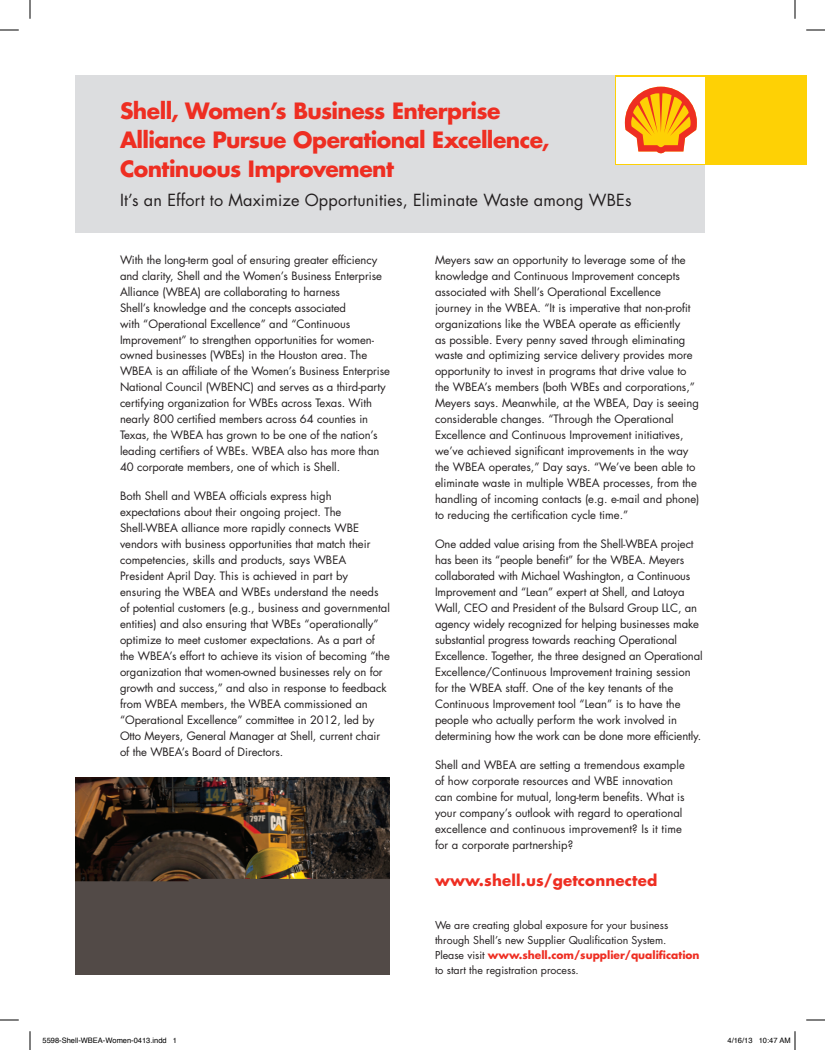
<style>
.page{position:relative;width:825px;height:1050px;background:#fff}
.page>*{position:absolute;margin:0;border:0;box-sizing:border-box;transform-origin:0 0}
.t1{font:700 21.88px/28.8px "Futura";letter-spacing:-.025em;color:#ee2e22}
.t2{font:16.25px "Futura";letter-spacing:.01em;color:#231f20}
.t3{font:700 15px "Futura";letter-spacing:.01em;color:#ee2e22}
.t4{font:11.25px/16px "Futura";color:#231f20}
.t5{font:10.62px/15px "Futura";color:#231f20}
.t6{font:7.5px "Helvetica";color:#000}
.s1{font-weight:700;color:#ee2e22}
</style>
<div class="page">
<div style="left:75px;top:75px;width:630px;height:157px;background:#dcdddf"></div>
<img style="left:75px;top:777px;width:315px;height:198px">
<div style="left:615px;top:75px;width:180px;height:90px;background:#fed105"></div>
<div style="left:617px;top:77px;width:88px;height:86px;background:#fff"></div>
<svg style="left:624px;top:86px;width:73px;height:68px"></svg>
<div style="left:792px;top:75px;width:14px;height:90px;background:#fed105"></div>
<svg style="left:0;top:29px;width:19px;height:2px"></svg>
<svg style="left:806px;top:29px;width:19px;height:2px"></svg>
<svg style="left:0;top:1019px;width:19px;height:2px"></svg>
<svg style="left:806px;top:1019px;width:19px;height:2px"></svg>
<svg style="left:29px;top:0;width:2px;height:19px"></svg>
<svg style="left:29px;top:1031px;width:2px;height:19px"></svg>
<svg style="left:794px;top:0;width:2px;height:19px"></svg>
<svg style="left:794px;top:1031px;width:2px;height:19px"></svg>
<h1 class="t1" style="left:120px;top:96px;width:431px">Shell, Women’s Business Enterprise<br>Alliance Pursue Operational Excellence,<br>Continuous Improvement</h1>
<h2 class="t2" style="left:120px;top:189px;width:513px">It’s an Effort to Maximize Opportunities, Eliminate Waste among WBEs</h2>
<p class="t4" style="left:120px;top:252px;width:271px">With the long-term goal of ensuring greater efficiency and clarity, Shell and the Women’s Business Enterprise Alliance (WBEA) are collaborating to harness<br>Shell’s knowledge and the concepts associated<br>with “Operational Excellence” and “Continuous Improvement” to strengthen opportunities for women&shy;owned businesses (WBEs) in the Houston area. The WBEA is an affiliate of the Women’s Business Enterprise National Council (WBENC) and serves as a third-party certifying organization for WBEs across Texas. With nearly 800 certified members across 64 counties in Texas, the WBEA has grown to be one of the nation’s leading certifiers of WBEs. WBEA also has more than 40 corporate members, one of which is Shell.</p>
<p class="t4" style="left:120px;top:488px;width:272px">Both Shell and WBEA officials express high expectations about their ongoing project. The Shell-WBEA alliance more rapidly connects WBE vendors with business opportunities that match their competencies, skills and products, says WBEA President April Day. This is achieved in part by ensuring the WBEA and WBEs understand the needs of potential customers (e.g., business and governmental entities) and also ensuring that WBEs “operationally” optimize to meet customer expectations. As a part of the WBEA’s effort to achieve its vision of becoming “the organization that women-owned businesses rely on for growth and success,” and also in response to feedback from WBEA members, the WBEA commissioned an “Operational Excellence” committee in 2012, led by Otto Meyers, General Manager at Shell, current chair of the WBEA’s Board of Directors.</p>
<p class="t4" style="left:435px;top:252px;width:266px">Meyers saw an opportunity to leverage some of the knowledge and Continuous Improvement concepts associated with Shell’s Operational Excellence journey in the WBEA. “It is imperative that non-profit organizations like the WBEA operate as efficiently<br>as possible. Every penny saved through eliminating waste and optimizing service delivery provides more opportunity to invest in programs that drive value to the WBEA’s members (both WBEs and corporations,” Meyers says. Meanwhile, at the WBEA, Day is seeing considerable changes. “Through the Operational Excellence and Continuous Improvement initiatives, we’ve achieved significant improvements in the way the WBEA operates,” Day says. “We’ve been able to eliminate waste in multiple WBEA processes, from the handling of incoming contacts (e.g. e-mail and phone) to reducing the certification cycle time.”</p>
<p class="t4" style="left:435px;top:536px;width:269px">One added value arising from the Shell-WBEA project has been its “people benefit” for the WBEA. Meyers collaborated with Michael Washington, a Continuous Improvement and “Lean” expert at Shell, and Latoya Wall, CEO and President of the Bulsard Group LLC, an agency widely recognized for helping businesses make substantial progress towards reaching Operational Excellence. Together, the three designed an Operational Excellence/Continuous Improvement training session for the WBEA staff. One of the key tenants of the Continuous Improvement tool “Lean” is to have the people who actually perform the work involved in determining how the work can be done more efficiently.</p>
<p class="t4" style="left:435px;top:757px;width:251px">Shell and WBEA are setting a tremendous example of how corporate resources and WBE innovation can combine for mutual, long-term benefits. What is your company’s outlook with regard to operational excellence and continuous improvement? Is it time for a corporate partnership?</p>
<h3 class="t3" style="left:435px;top:869px;width:224px">www.shell.us/getconnected</h3>
<p class="t5" style="left:435px;top:918px;width:266px">We are creating global exposure for your business through Shell’s new Supplier Qualification System.<br>Please visit <span class="s1">www.shell.com/supplier/qualification </span>to start the registration process.</p>
<p class="t6" style="left:42px;top:1034px;width:136px">5598-Shell-WBEA-Women-0413.indd 1</p>
<p class="t6" style="left:728px;top:1034px;width:65px">4/16/13 10:47 AM</p>
</div>
